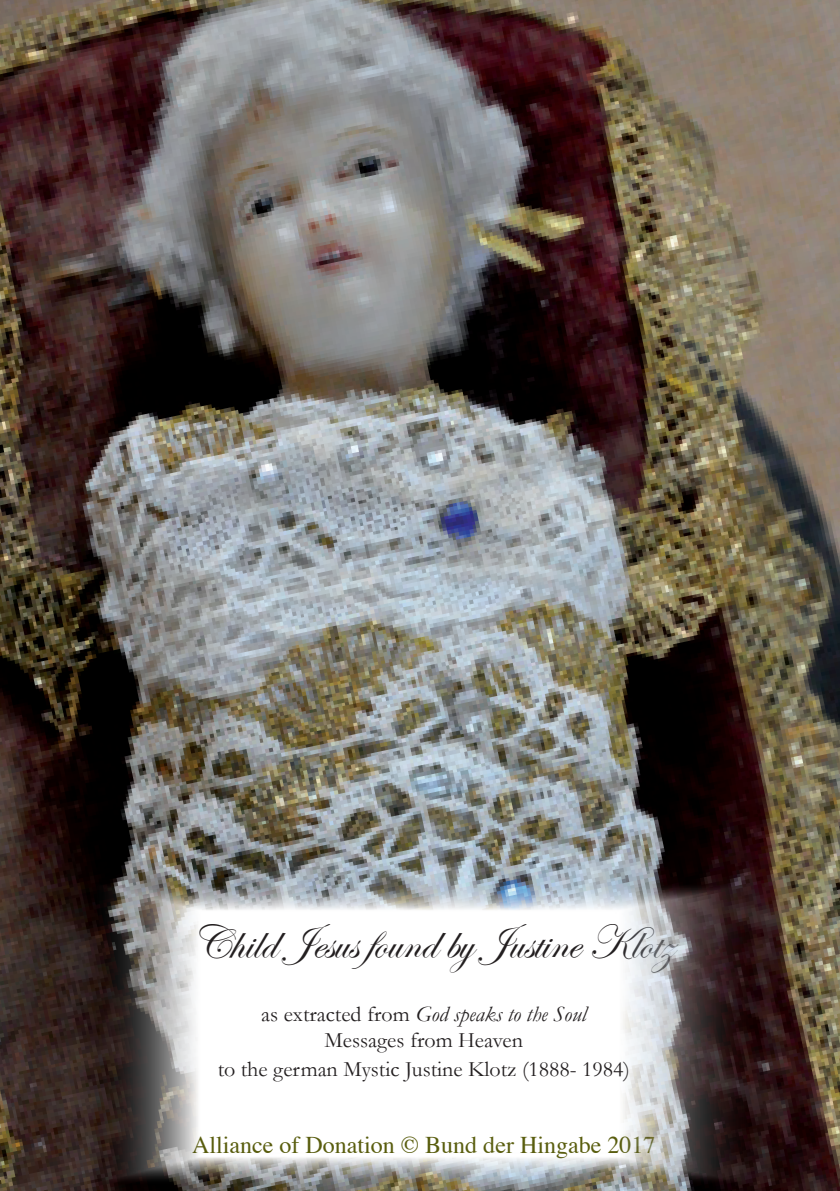
<style>
.page{position:relative;width:840px;height:1191px;background:#fff}
.page>*{position:absolute;margin:0;border:0;box-sizing:border-box;transform-origin:0 0}
.t1{font:48px "Edwardian Script ITC";color:#231f20}
.t2{font:24px "Times";color:#595d0e}
.t3{font:22px/26.4px "Garamond";color:#231f20;text-align:center}
.s1{font-style:italic}
</style>
<div class="page">
<img style="left:0;top:0;width:839px;height:1191px">
<svg style="left:86px;top:882px;width:675px;height:302px"></svg>
<h1 class="t1" style="left:191px;top:915px;width:483px">Child Jesus found by Justine Klotz</h1>
<p class="t3" style="left:261px;top:1000px;width:326px">as extracted from <span class="s1">God speaks to the Soul<br></span>Messages from Heaven</p>
<p class="t3" style="left:217px;top:1056px;width:413px">to the german Mystic Justine Klotz (1888- 1984)</p>
<p class="t2" style="left:192px;top:1122px;width:464px">Alliance of Donation © Bund der Hingabe 2017</p>
</div>
